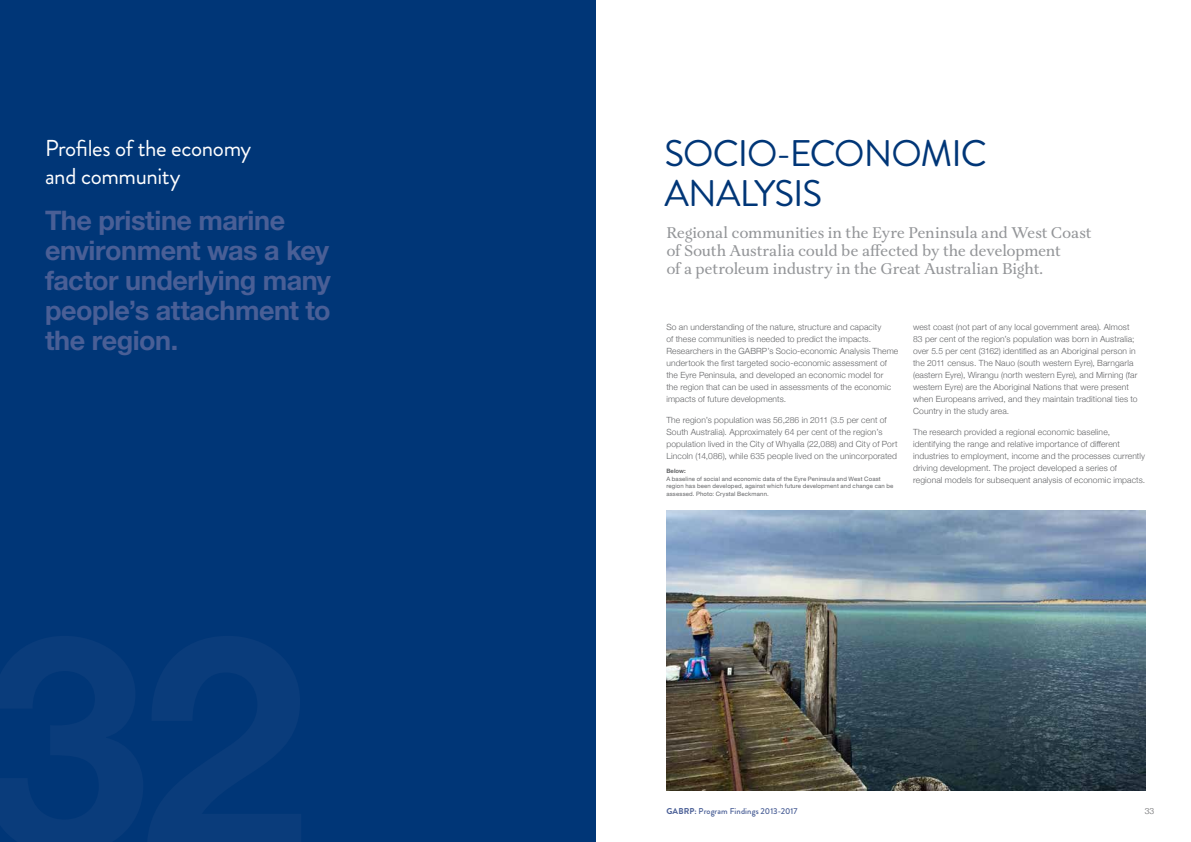
<style>
.page{position:relative;width:1191px;height:842px;background:#fff}
.page>*{position:absolute;margin:0;border:0;box-sizing:border-box;transform-origin:0 0}
.t1{font:37px/40px "Brandon Grotesque";letter-spacing:-.025em;color:#003677}
.t2{font:700 27px/30px "Helvetica Neue LT Std";letter-spacing:-.02em;color:#4a5f96}
.t3{font:23px/27.6px "Brandon Grotesque";letter-spacing:-.015em;color:#fff}
.t4{font:16px/18px "Aria Text G2";letter-spacing:-.01em;color:#939598}
.t5{font:300 8.5px/12px "Helvetica Neue";letter-spacing:.015em;color:#636466}
.t6{font:500 8.5px "Brandon Grotesque";letter-spacing:.01em;color:#4a5f96}
.t7{font:6px/7.5px "Helvetica Neue LT Std";letter-spacing:.025em;color:#636466}
.t8{font:700 6px "Helvetica Neue LT Std";color:#636466}
.s1{font-weight:700}
</style>
<div class="page">
<div style="left:0;top:0;width:595px;height:842px;background:#003677"></div>
<img style="left:666px;top:510px;width:479px;height:281px">
<h3 class="t3" style="left:45px;top:135px;width:208px">Profiles of the economy and community</h3>
<h2 class="t2" style="left:45px;top:205px;width:287px">The pristine marine environment was a key factor underlying many people’s attachment to the region.</h2>
<h1 class="t1" style="left:664px;top:134px;width:324px">SOCIO-ECONOMIC<br>ANALYSIS</h1>
<h3 class="t4" style="left:666px;top:225px;width:427px">Regional communities in the Eyre Peninsula and West Coast of South Australia could be affected by the development<br>of a petroleum industry in the Great Australian Bight.</h3>
<p class="t5" style="left:666px;top:320px;width:233px">So an understanding of the nature, structure and capacity<br>of these communities is needed to predict the impacts.<br>Researchers in the GABRP’s Socio-economic Analysis Theme undertook the first targeted socio-economic assessment of the Eyre Peninsula, and developed an economic model for<br>the region that can be used in assessments of the economic impacts of future developments.</p>
<p class="t5" style="left:666px;top:413px;width:233px">The region’s population was 56,286 in 2011 (3.5 per cent of South Australia). Approximately 64 per cent of the region’s population lived in the City of Whyalla (22,088) and City of Port Lincoln (14,086), while 635 people lived on the unincorporated</p>
<p class="t8" style="left:666px;top:468px;width:21px">Below:</p>
<p class="t7" style="left:666px;top:475px;width:229px">A baseline of social and economic data of the Eyre Peninsula and West Coast region has been developed, against which future development and change can be assessed. Photo: Crystal Beckmann.</p>
<p class="t5" style="left:913px;top:320px;width:226px">west coast (not part of any local government area). Almost 83 per cent of the region’s population was born in Australia; over 5.5 per cent (3162) identified as an Aboriginal person in the 2011 census. The Nauo (south western Eyre), Barngarla (eastern Eyre), Wirangu (north western Eyre), and Mirning (far western Eyre) are the Aboriginal Nations that were present when Europeans arrived, and they maintain traditional ties to Country in the study area.</p>
<p class="t5" style="left:913px;top:425px;width:234px">The research provided a regional economic baseline, identifying the range and relative importance of different industries to employment, income and the processes currently driving development. The project developed a series of regional models for subsequent analysis of economic impacts.</p>
<p class="t6" style="left:666px;top:805px;width:133px"><span class="s1">GABRP:</span> Program Findings 2013-2017</p>
<p class="t5" style="left:1144px;top:804px;width:11px">33</p>
</div>
